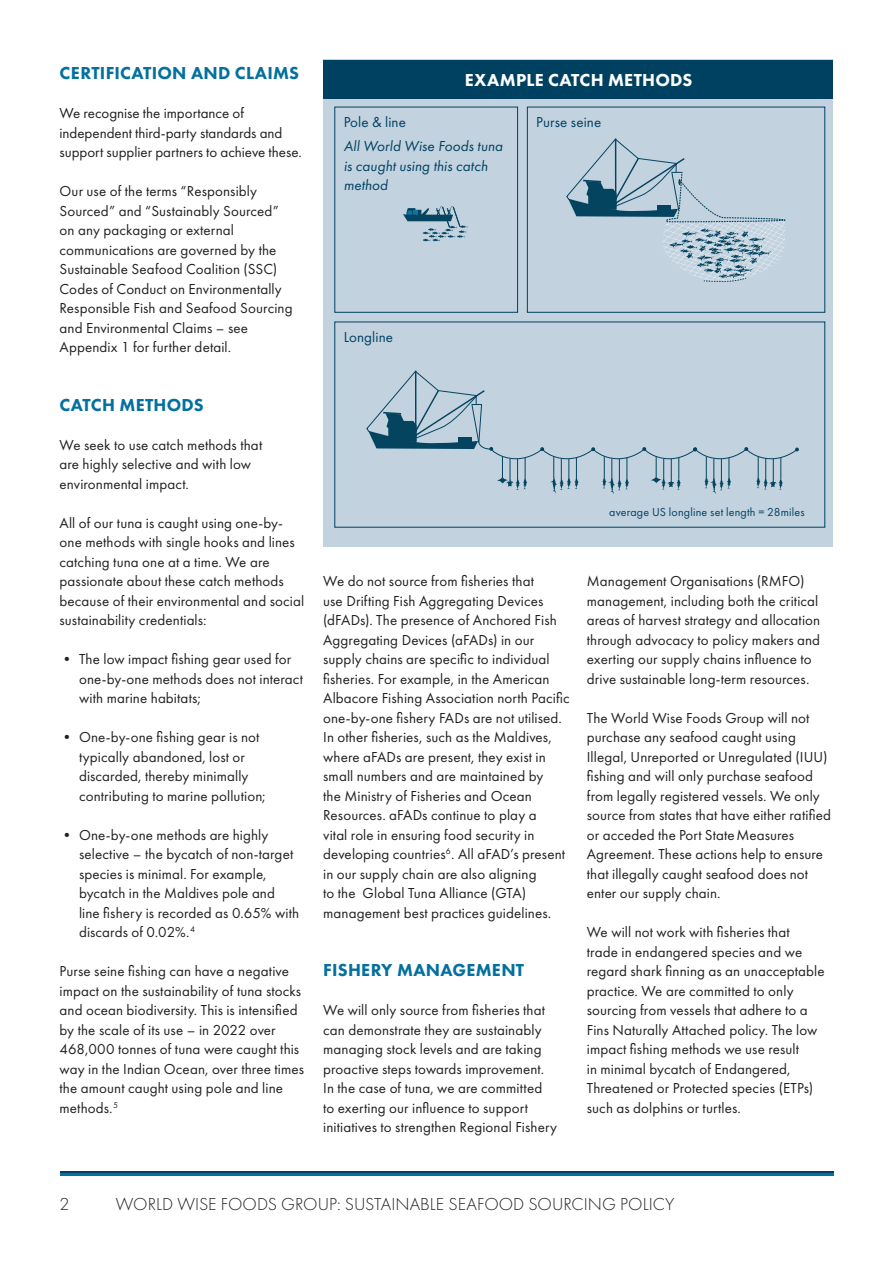
<style>
.page{position:relative;width:893px;height:1263px;background:#fff}
.page>*{position:absolute;margin:0;border:0;box-sizing:border-box;transform-origin:0 0}
.t1{font:300 18px "Futura PT";color:#231f20}
.B_head{font:800 18px "Futura PT";letter-spacing:.015em;color:#03709f}
.B_head-2{font:800 18px "Futura PT";letter-spacing:.01em;color:#fff}
.Body{font:15px/19.5px "Futura PT";letter-spacing:.01em;color:#231f20}
.Body-2{font:italic 15px/19.5px "Futura PT";letter-spacing:.005em;color:#004161}
.Body-3{font:15px "Futura PT";letter-spacing:.005em;color:#004161}
.Body-4{font:12px "Futura PT";letter-spacing:.015em;color:#004161}
</style>
<div class="page">
<hr style="left:60px;top:1171px;width:773px;height:2px;background:#004161">
<hr style="left:60px;top:1173px;width:773px;height:3px;background:#03709f">
<div style="left:323px;top:60px;width:510px;height:487px;background:#c2d2df"></div>
<div style="left:323px;top:60px;width:510px;height:39px;background:#004161"></div>
<div style="left:334px;top:107px;width:184px;height:206px;border:1px solid #004161"></div>
<div style="left:527px;top:107px;width:298px;height:206px;border:1px solid #004161"></div>
<div style="left:334px;top:322px;width:491px;height:206px;border:1px solid #004161"></div>
<svg style="left:403px;top:206px;width:65px;height:36px"></svg>
<svg style="left:367px;top:371px;width:432px;height:123px"></svg>
<svg style="left:567px;top:138px;width:219px;height:144px"></svg>
<p class="B_head" style="left:60px;top:62px;width:241px">CERTIFICATION AND CLAIMS</p>
<p class="Body" style="left:60px;top:103px;width:244px">We recognise the importance of independent third-party standards and support supplier partners to achieve these.</p>
<p class="Body" style="left:60px;top:181px;width:235px">Our use of the terms “Responsibly Sourced” and “Sustainably Sourced” on any packaging or external communications are governed by the Sustainable Seafood Coalition (SSC)<br>Codes of Conduct on Environmentally Responsible Fish and Seafood Sourcing and Environmental Claims – see Appendix 1 for further detail.</p>
<p class="B_head" style="left:60px;top:393px;width:146px">CATCH METHODS</p>
<p class="Body" style="left:60px;top:435px;width:204px">We seek to use catch methods that are highly selective and with low environmental impact.</p>
<p class="Body" style="left:60px;top:513px;width:246px">All of our tuna is caught using one-by&shy;one methods with single hooks and lines catching tuna one at a time. We are passionate about these catch methods because of their environmental and social sustainability credentials:</p>
<p class="Body" style="left:79px;top:649px;width:225px;text-indent:-20px">• The low impact fishing gear used for one-by-one methods does not interact with marine habitats;</p>
<p class="Body" style="left:79px;top:727px;width:188px;text-indent:-20px">• One-by-one fishing gear is not typically abandoned, lost or discarded, thereby minimally contributing to marine pollution;</p>
<p class="Body" style="left:79px;top:825px;width:222px;text-indent:-20px">• One-by-one methods are highly selective – the bycatch of non-target species is minimal. For example, bycatch in the Maldives pole and line fishery is recorded as 0.65% with discards of 0.02%.<sup>4</sup></p>
<p class="Body" style="left:60px;top:961px;width:246px">Purse seine fishing can have a negative impact on the sustainability of tuna stocks and ocean biodiversity. This is intensified by the scale of its use – in 2022 over 468,000 tonnes of tuna were caught this way in the Indian Ocean, over three times the amount caught using pole and line methods.<sup>5</sup></p>
<p class="B_head-2" style="left:465px;top:69px;width:229px">EXAMPLE CATCH METHODS</p>
<p class="Body-3" style="left:344px;top:113px;width:64px">Pole &amp; line</p>
<p class="Body-2" style="left:344px;top:136px;width:161px">All World Wise Foods tuna is caught using this catch method</p>
<p class="Body-3" style="left:536px;top:113px;width:67px">Purse seine</p>
<p class="Body-3" style="left:344px;top:328px;width:51px">Longline</p>
<p class="Body-4" style="left:609px;top:505px;width:197px">average US longline set length = 28miles</p>
<p class="Body" style="left:323px;top:571px;width:248px">We do not source from fisheries that<br>use Drifting Fish Aggregating Devices (dFADs). The presence of Anchored Fish Aggregating Devices (aFADs) in our supply chains are specific to individual fisheries. For example, in the American Albacore Fishing Association north Pacific one-by-one fishery FADs are not utilised.<br>In other fisheries, such as the Maldives, where aFADs are present, they exist in small numbers and are maintained by<br>the Ministry of Fisheries and Ocean Resources. aFADs continue to play a<br>vital role in ensuring food security in developing countries<sup>6</sup>. All aFAD’s present in our supply chain are also aligning<br>to the Global Tuna Alliance (GTA) management best practices guidelines.</p>
<p class="B_head" style="left:323px;top:959px;width:202px">FISHERY MANAGEMENT</p>
<p class="Body" style="left:323px;top:1000px;width:235px">We will only source from fisheries that can demonstrate they are sustainably managing stock levels and are taking proactive steps towards improvement.<br>In the case of tuna, we are committed to exerting our influence to support initiatives to strengthen Regional Fishery</p>
<p class="Body" style="left:587px;top:571px;width:235px">Management Organisations (RMFO) management, including both the critical areas of harvest strategy and allocation through advocacy to policy makers and exerting our supply chains influence to drive sustainable long-term resources.</p>
<p class="Body" style="left:587px;top:708px;width:246px">The World Wise Foods Group will not purchase any seafood caught using Illegal, Unreported or Unregulated (IUU) fishing and will only purchase seafood from legally registered vessels. We only source from states that have either ratified or acceded the Port State Measures Agreement. These actions help to ensure that illegally caught seafood does not enter our supply chain.</p>
<p class="Body" style="left:587px;top:922px;width:239px">We will not work with fisheries that trade in endangered species and we regard shark finning as an unacceptable practice. We are committed to only sourcing from vessels that adhere to a Fins Naturally Attached policy. The low impact fishing methods we use result<br>in minimal bycatch of Endangered, Threatened or Protected species (ETPs) such as dolphins or turtles.</p>
<p class="t1" style="left:60px;top:1194px;width:11px">2</p>
<p class="t1" style="left:116px;top:1194px;width:560px">WORLD WISE FOODS GROUP: SUSTAINABLE SEAFOOD SOURCING POLICY</p>
</div>
